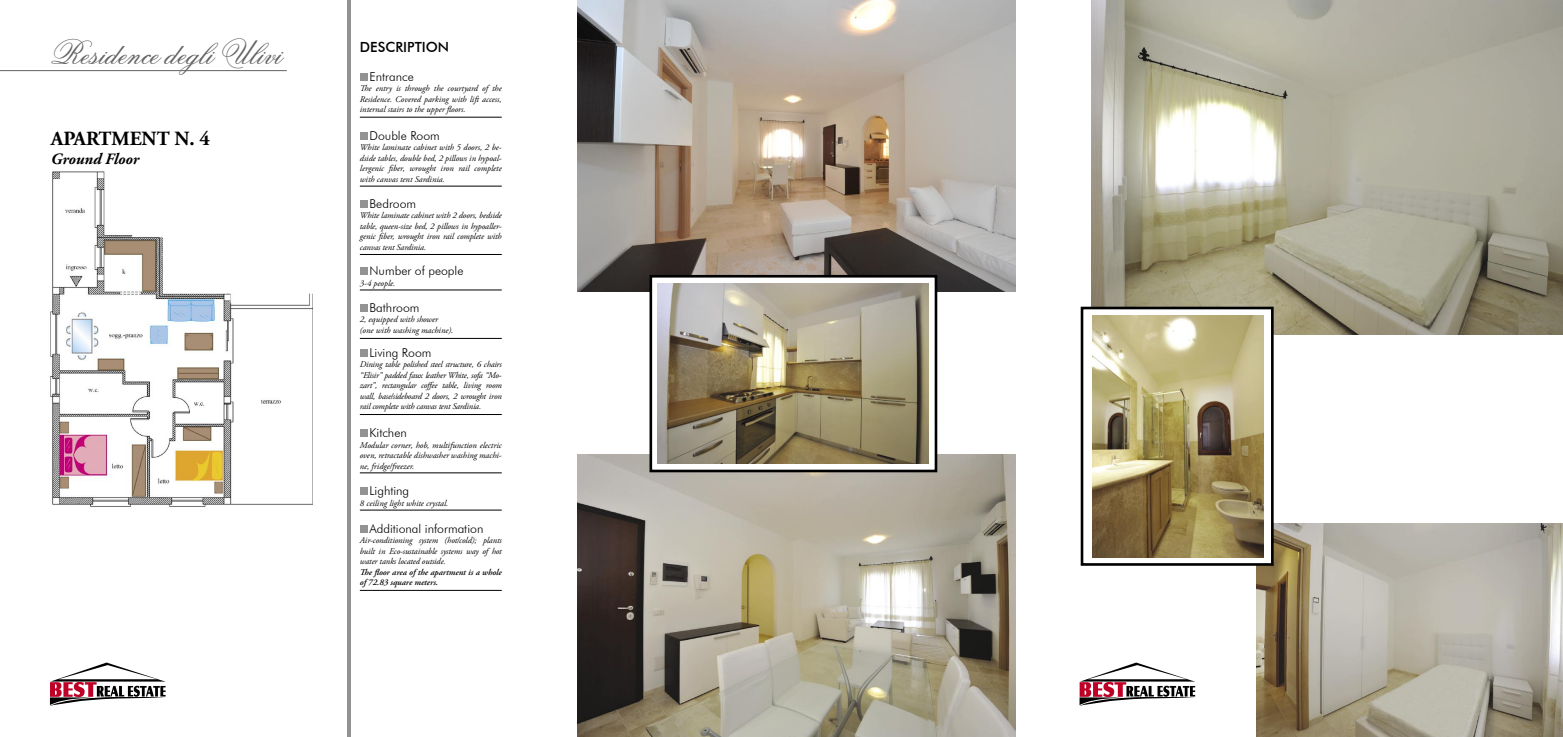
<style>
.page{position:relative;width:1563px;height:737px;background:#fff}
.page>*{position:absolute;margin:0;border:0;box-sizing:border-box;transform-origin:0 0}
.t1{font:35px "Flemish Script BT";color:#636363}
.t2{font:700 20.12px "Adobe Garamond Pro";color:#000}
.t3{font:italic 700 15.75px "Adobe Garamond Pro";color:#000}
.t4{font:500 14px "Futura BT";color:#000}
.t5{font:300 12.25px "Futura BT";color:#000}
.t6{font:italic 8.75px/10.5px "Adobe Garamond Pro";color:#000;text-align:justify}
.t7{font:italic 600 8.75px/10.5px "Adobe Garamond Pro";color:#000}
</style>
<div class="page">
<hr style="left:347px;top:0;width:4px;height:737px;background:#939393">
<div style="left:360px;top:73px;width:7px;height:8px;background:#939393"></div>
<hr style="left:360px;top:117px;width:142px;height:1px;background:#000">
<div style="left:360px;top:132px;width:7px;height:7px;background:#939393"></div>
<hr style="left:360px;top:186px;width:142px;height:1px;background:#000">
<div style="left:360px;top:200px;width:7px;height:8px;background:#939393"></div>
<hr style="left:360px;top:254px;width:142px;height:1px;background:#000">
<div style="left:360px;top:267px;width:7px;height:8px;background:#939393"></div>
<hr style="left:360px;top:289px;width:142px;height:1px;background:#000">
<div style="left:360px;top:304px;width:7px;height:7px;background:#939393"></div>
<hr style="left:360px;top:338px;width:142px;height:1px;background:#000">
<div style="left:360px;top:349px;width:7px;height:7px;background:#939393"></div>
<hr style="left:360px;top:414px;width:142px;height:1px;background:#000">
<div style="left:360px;top:429px;width:7px;height:8px;background:#939393"></div>
<hr style="left:360px;top:472px;width:142px;height:1px;background:#000">
<div style="left:360px;top:487px;width:7px;height:8px;background:#939393"></div>
<hr style="left:360px;top:509px;width:142px;height:1px;background:#000">
<div style="left:360px;top:525px;width:7px;height:7px;background:#939393"></div>
<hr style="left:360px;top:590px;width:142px;height:1px;background:#000">
<hr style="left:0;top:70px;width:287px;height:1px;background:#636363">
<img style="left:50px;top:171px;width:263px;height:336px">
<img style="left:577px;top:455px;width:439px;height:282px">
<img style="left:577px;top:0;width:438px;height:291px">
<img style="left:1256px;top:523px;width:307px;height:214px">
<img style="left:1091px;top:0;width:472px;height:335px">
<div style="left:651px;top:276px;width:285px;height:195px;background:#fff"></div>
<div style="left:649px;top:275px;width:288px;height:197px;border:3px solid #000"></div>
<img style="left:658px;top:284px;width:271px;height:180px">
<div style="left:1082px;top:308px;width:190px;height:256px;background:#fff"></div>
<div style="left:1080px;top:307px;width:193px;height:259px;border:3px solid #000"></div>
<img style="left:1092px;top:316px;width:171px;height:241px">
<svg style="left:50px;top:662px;width:116px;height:44px"></svg>
<svg style="left:1079px;top:662px;width:116px;height:44px"></svg>
<p class="t1" style="left:50px;top:31px;width:233px">Residence degli Ulivi</p>
<p class="t2" style="left:51px;top:127px;width:161px">APARTMENT N. 4</p>
<p class="t3" style="left:51px;top:150px;width:90px">Ground Floor</p>
<p class="t4" style="left:360px;top:38px;width:91px">DESCRIPTION</p>
<p class="t5" style="left:369px;top:69px;width:46px">Entrance</p>
<p class="t6" style="left:360px;top:84px;width:143px">The entry is through the courtyard of the Residence. Covered parking with lift access, internal stairs to the upper floors.</p>
<p class="t5" style="left:369px;top:128px;width:72px">Double Room</p>
<p class="t6" style="left:360px;top:142px;width:143px">White laminate cabinet with 5 doors, 2 be&shy;dside tables, double bed, 2 pillows in hypoal&shy;lergenic fiber, wrought iron rail complete with canvas tent Sardinia.</p>
<p class="t5" style="left:369px;top:196px;width:48px">Bedroom</p>
<p class="t6" style="left:360px;top:211px;width:143px">White laminate cabinet with 2 doors, bedside table, queen-size bed, 2 pillows in hypoaller&shy;genic fiber, wrought iron rail complete with canvas tent Sardinia.</p>
<p class="t5" style="left:369px;top:263px;width:95px">Number of people</p>
<p class="t6" style="left:360px;top:278px;width:37px">3-4 people.</p>
<p class="t5" style="left:369px;top:300px;width:52px">Bathroom</p>
<p class="t6" style="left:360px;top:314px;width:80px">2, equipped with shower</p>
<p class="t6" style="left:360px;top:325px;width:95px">(one with washing machine).</p>
<p class="t5" style="left:369px;top:345px;width:64px">Living Room</p>
<p class="t6" style="left:360px;top:359px;width:143px">Dining table polished steel structure, 6 chairs “Elisir” padded faux leather White, sofa “Mo&shy;zart”, rectangular coffee table, living room wall, base/sideboard 2 doors, 2 wrought iron rail complete with canvas tent Sardinia.</p>
<p class="t5" style="left:369px;top:425px;width:39px">Kitchen</p>
<p class="t6" style="left:360px;top:440px;width:143px">Modular corner, hob, multifunction electric oven, retractable dishwasher washing machi&shy;ne, fridge/freezer.</p>
<p class="t5" style="left:369px;top:483px;width:41px">Lighting</p>
<p class="t6" style="left:360px;top:498px;width:90px">8 ceiling light white crystal.</p>
<p class="t5" style="left:369px;top:521px;width:115px">Additional information</p>
<p class="t6" style="left:360px;top:535px;width:143px">Air-conditioning system (hot/cold); plants built in Eco-sustainable systems way of hot water tanks located outside.</p>
<p class="t7" style="left:360px;top:567px;width:143px">The floor area of the apartment is a whole of 72.83 square meters.</p>
</div>
